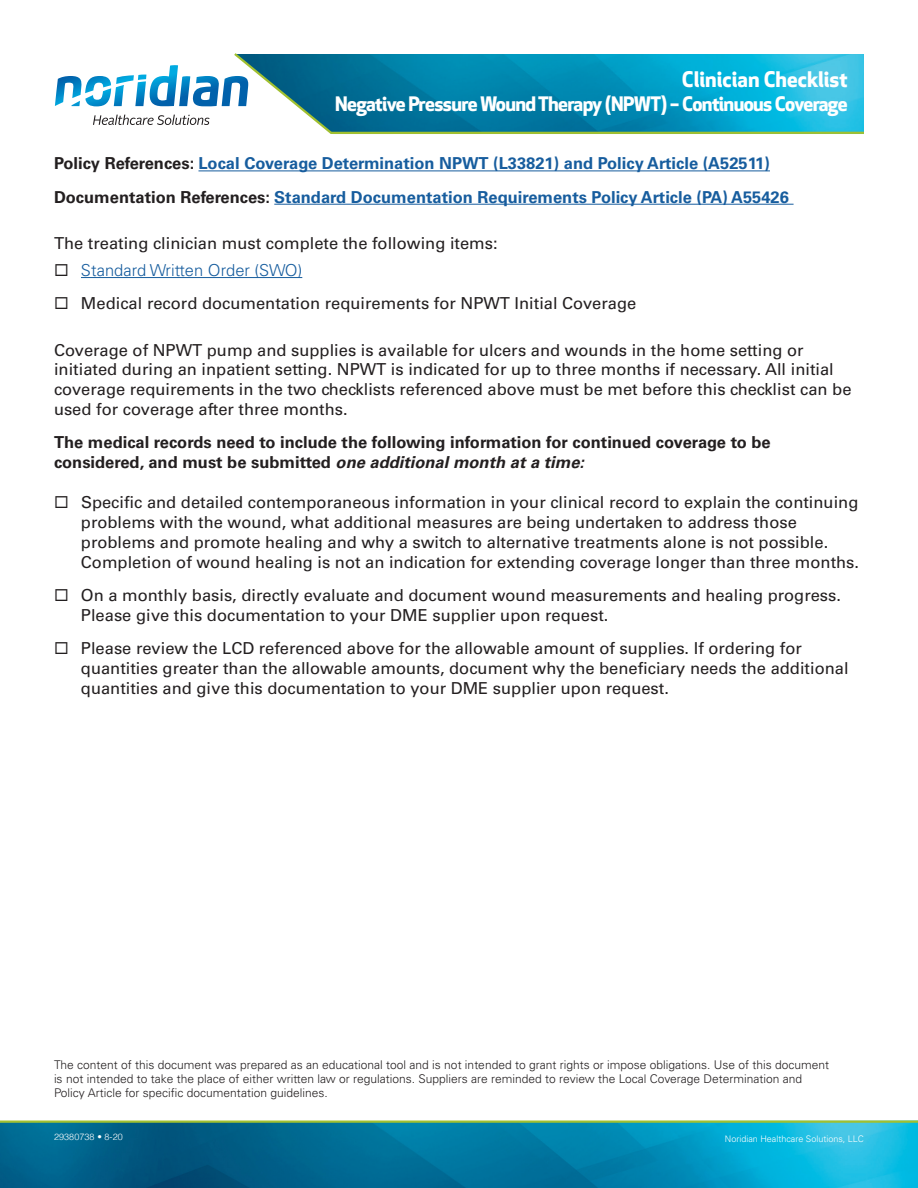
<style>
.page{position:relative;width:918px;height:1188px;background:#fff}
.page>*{position:absolute;margin:0;border:0;box-sizing:border-box;transform-origin:0 0}
.PAGE_HEADER{font:700 21px "Apex New";color:#fff}
.PAGE_HEADER-2{font:700 19.5px "Apex New";letter-spacing:-.035em;color:#fff}
.BODY{font:16.5px/19.8px "Univers LT Std";color:#231f20}
.REFERENCE{font:700 16.5px "Univers LT Std";color:#175d9e}
.SUBHEAD{font:700 16.5px/19.8px "Univers LT Std";color:#231f20}
.t1{font:300 16.5px "Univers LT Std";color:#175d9e}
.t2{font:300 12px/14.4px "Univers LT Std";color:#231f20}
.t3{font:300 9px "Univers LT Std";color:#fff}
.t4{font:300 9px "Helvetica";letter-spacing:.01em;color:#fff}
.s1{color:#231f20}
.s2{font-style:italic}
</style>
<div class="page">
<svg style="left:234px;top:53px;width:630px;height:81px;background:#1f9ab8"></svg>
<svg style="left:93px;top:115px;width:117px;height:10px"></svg>
<svg style="left:55px;top:65px;width:193px;height:41px"></svg>
<img style="left:0;top:1123px;width:918px;height:65px">
<hr style="left:0;top:1120px;width:918px;height:3px;background:#a1c030">
<hr style="left:198px;top:170px;width:572px;height:1px;background:#175d9e">
<hr style="left:274px;top:204px;width:520px;height:1px;background:#175d9e">
<hr style="left:81px;top:277px;width:221px;height:1px;background:#175d9e">
<p class="PAGE_HEADER" style="left:682px;top:65px;width:167px">Clinician Checklist</p>
<p class="PAGE_HEADER-2" style="left:335px;top:90px;width:514px">Negative Pressure Wound Therapy (NPWT) – Continuous Coverage</p>
<p class="REFERENCE" style="left:54px;top:154px;width:717px"><span class="s1">Policy References:</span> Local Coverage Determination NPWT (L33821) and Policy Article (A52511)</p>
<p class="REFERENCE" style="left:54px;top:187px;width:736px"><span class="s1">Documentation References:</span> Standard Documentation Requirements Policy Article (PA) A55426</p>
<p class="BODY" style="left:54px;top:234px;width:445px">The treating clinician must complete the following items:</p>
<p class="t1" style="left:81px;top:260px;width:223px">Standard Written Order (SWO)</p>
<p class="BODY" style="left:81px;top:294px;width:557px">Medical record documentation requirements for NPWT Initial Coverage</p>
<p class="BODY" style="left:54px;top:340px;width:799px">Coverage of NPWT pump and supplies is available for ulcers and wounds in the home setting or initiated during an inpatient setting. NPWT is indicated for up to three months if necessary. All initial coverage requirements in the two checklists referenced above must be met before this checklist can be used for coverage after three months.</p>
<p class="SUBHEAD" style="left:54px;top:433px;width:718px">The medical records need to include the following information for continued coverage to be considered, and must be submitted <span class="s2">one additional month at a time:</span></p>
<p class="BODY" style="left:81px;top:492px;width:780px">Specific and detailed contemporaneous information in your clinical record to explain the continuing problems with the wound, what additional measures are being undertaken to address those problems and promote healing and why a switch to alternative treatments alone is not possible.<br>Completion of wound healing is not an indication for extending coverage longer than three months.</p>
<p class="BODY" style="left:81px;top:585px;width:762px">On a monthly basis, directly evaluate and document wound measurements and healing progress.<br>Please give this documentation to your DME supplier upon request.</p>
<p class="BODY" style="left:81px;top:638px;width:769px">Please review the LCD referenced above for the allowable amount of supplies. If ordering for quantities greater than the allowable amounts, document why the beneficiary needs the additional quantities and give this documentation to your DME supplier upon request.</p>
<p class="t2" style="left:54px;top:1057px;width:777px">The content of this document was prepared as an educational tool and is not intended to grant rights or impose obligations. Use of this document is not intended to take the place of either written law or regulations. Suppliers are reminded to review the Local Coverage Determination and<br>Policy Article for specific documentation guidelines.</p>
<p class="t4" style="left:54px;top:1130px;width:70px">29380738 • 8-20</p>
<p class="t3" style="left:725px;top:1133px;width:141px">Noridian Healthcare Solutions, LLC</p>
</div>
